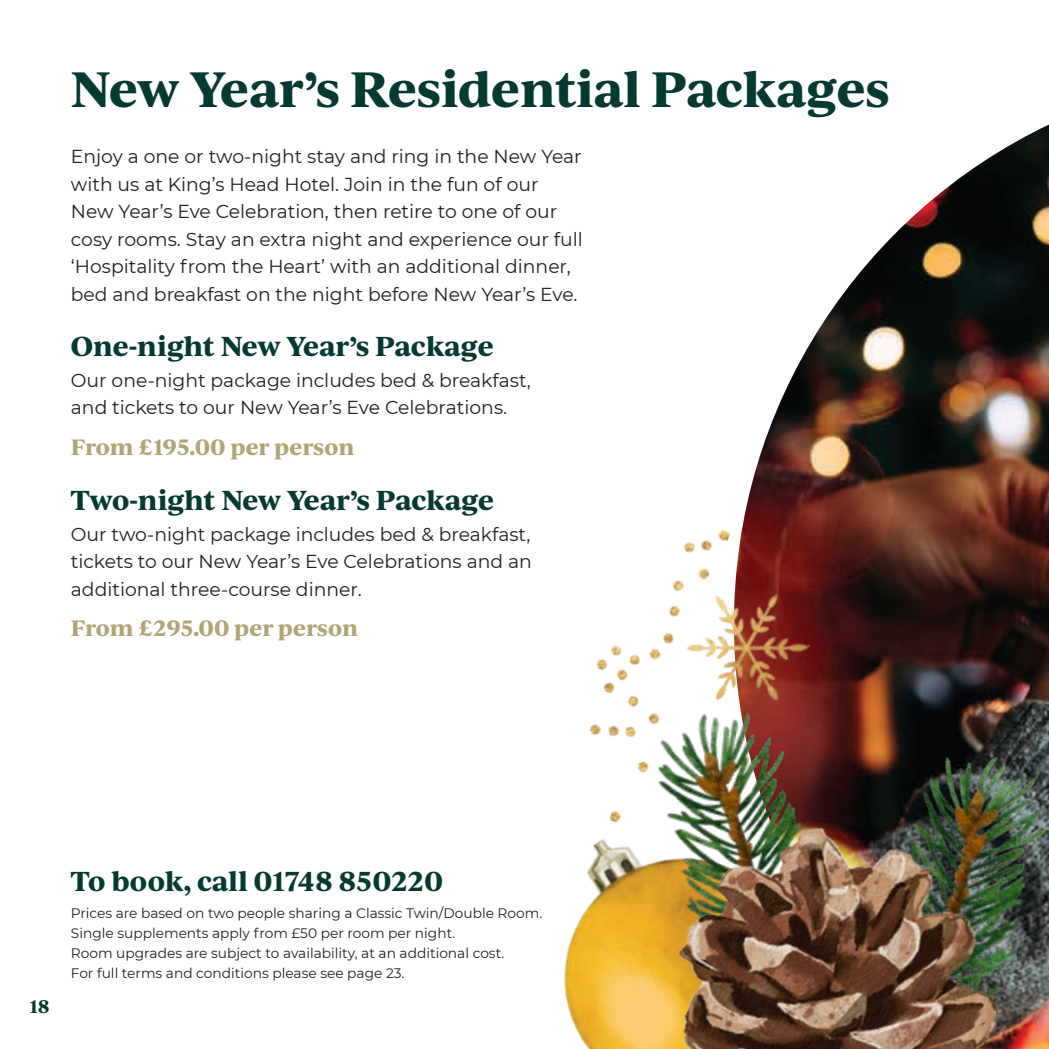
<style>
.page{position:relative;width:1049px;height:1049px;background:#fff}
.page>*{position:absolute;margin:0;border:0;box-sizing:border-box;transform-origin:0 0}
.Page_headers{font:700 47.5px "Ivy Journal";letter-spacing:-.015em;color:#053a32}
.Body_Subs{font:700 26.25px "Ivy Journal";letter-spacing:-.015em;color:#053a32}
.Prices{font:700 21.25px "Ivy Journal";color:#b1a576}
.Bodycopy{font:18.75px/27.5px "Montserrat";color:#231f20}
.Body_Subs-2{font:700 17.5px "Ivy Journal";color:#053a32}
.Small_print{font:13.75px/20px "Montserrat";color:#231f20}
</style>
<div class="page">
<img style="left:564px;top:841px;width:35px;height:208px">
<img style="left:736px;top:125px;width:313px;height:605px">
<img style="left:730px;top:709px;width:242px;height:47px">
<img style="left:589px;top:530px;width:141px;height:226px">
<img style="left:670px;top:567px;width:155px;height:160px">
<img style="left:744px;top:730px;width:305px;height:319px">
<img style="left:599px;top:756px;width:445px;height:293px">
<p class="Page_headers" style="left:71px;top:53px;width:820px">New Year’s Residential Packages</p>
<p class="Bodycopy" style="left:71px;top:142px;width:513px">Enjoy a one or two-night stay and ring in the New Year with us at King’s Head Hotel. Join in the fun of our New Year’s Eve Celebration, then retire to one of our cosy rooms. Stay an extra night and experience our full ‘Hospitality from the Heart’ with an additional dinner, bed and breakfast on the night before New Year’s Eve.</p>
<p class="Body_Subs" style="left:71px;top:326px;width:424px">One-night New Year’s Package</p>
<p class="Bodycopy" style="left:71px;top:366px;width:461px">Our one-night package includes bed &amp; breakfast, and tickets to our New Year’s Eve Celebrations.</p>
<p class="Prices" style="left:71px;top:431px;width:285px">From £195.00 per person</p>
<p class="Body_Subs" style="left:71px;top:480px;width:425px">Two-night New Year’s Package</p>
<p class="Bodycopy" style="left:71px;top:520px;width:462px;text-align:justify">Our two-night package includes bed &amp; breakfast, tickets to our New Year’s Eve Celebrations and an additional three-course dinner.</p>
<p class="Prices" style="left:71px;top:612px;width:289px">From £295.00 per person</p>
<p class="Body_Subs-2" style="left:29px;top:993px;width:22px">18</p>
<p class="Body_Subs" style="left:71px;top:861px;width:374px">To book, call 01748 850220</p>
<p class="Small_print" style="left:71px;top:903px;width:473px">Prices are based on two people sharing a Classic Twin/Double Room.<br>Single supplements apply from £50 per room per night.<br>Room upgrades are subject to availability, at an additional cost.<br>For full terms and conditions please see page 23.</p>
</div>
